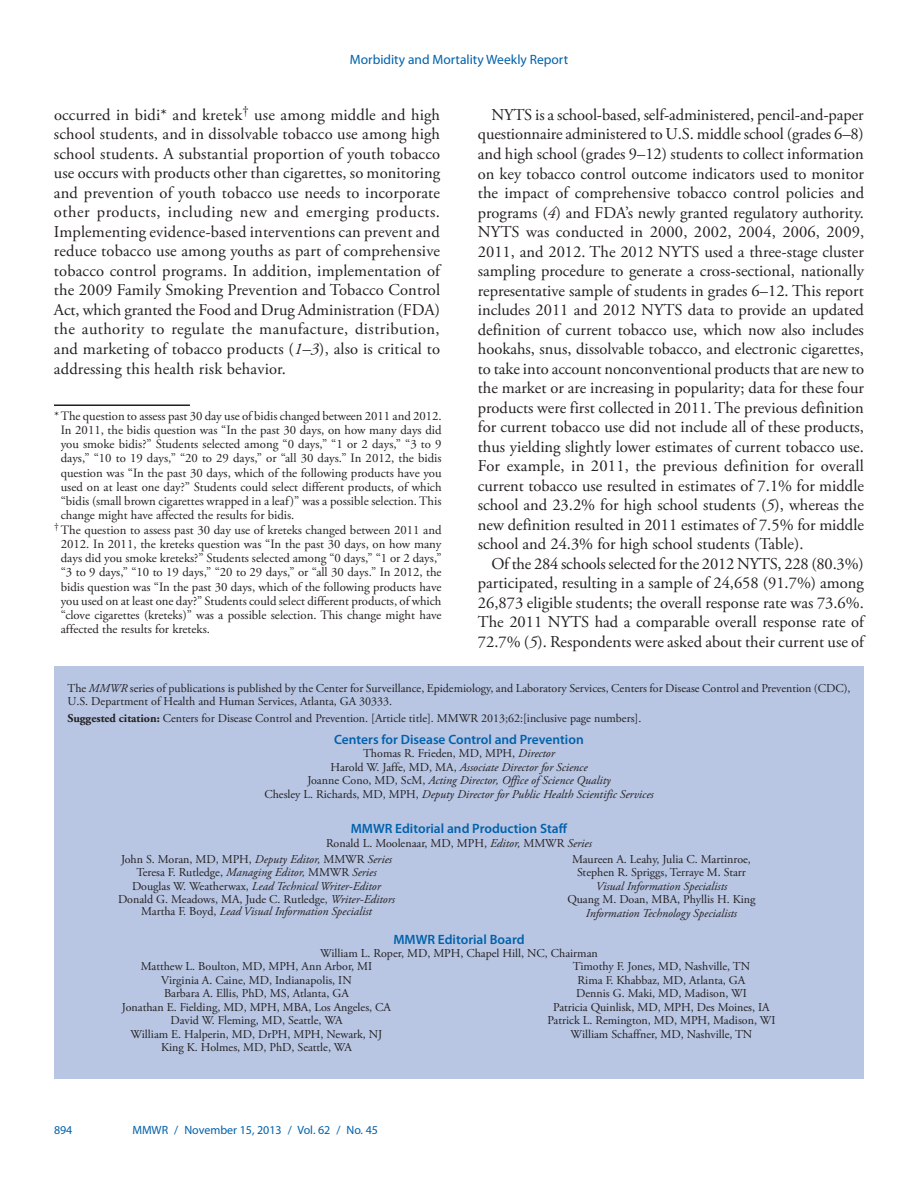
<style>
.page{position:relative;width:918px;height:1188px;background:#fff}
.page>*{position:absolute;margin:0;border:0;box-sizing:border-box;transform-origin:0 0}
.body_copy{font:16.5px/19.5px "Adobe Garamond Pro";color:#231f20;text-align:justify}
.t1{font:600 13.5px "Myriad Pro";color:#0161ab}
.t2{font:13.5px "Myriad Pro";color:#0161ab}
.footnote_w_rule_text{font:12.75px/14.2px "Adobe Garamond Pro";color:#231f20;text-align:justify}
.footnote_no_rule_tex{font:12.75px/14.2px "Adobe Garamond Pro";color:#231f20;text-align:justify}
.t3{font:12px/13.5px "Adobe Garamond Pro";color:#231f20;text-align:center}
.t4{font:italic 12px/13.5px "Adobe Garamond Pro";color:#231f20;text-align:center}
.footer_left{font:12px "Myriad Pro";color:#0161ab}
.s1{font-style:italic}
.s2{font-weight:700}
.s3{font-style:normal}
</style>
<div class="page">
<div style="left:54px;top:666px;width:810px;height:413px;background:#b8c6e3"></div>
<hr style="left:54px;top:404px;width:136px;height:2px;background:#231f20">
<p class="t2" style="left:350px;top:51px;width:220px">Morbidity and Mortality Weekly Report</p>
<p class="body_copy" style="left:54px;top:106px;width:388px">occurred in bidi* and kretek<sup>†</sup> use among middle and high school students, and in dissolvable tobacco use among high school students. A substantial proportion of youth tobacco use occurs with products other than cigarettes, so monitoring and prevention of youth tobacco use needs to incorporate other products, including new and emerging products.<br>Implementing evidence-based interventions can prevent and reduce tobacco use among youths as part of comprehensive tobacco control programs. In addition, implementation of the 2009 Family Smoking Prevention and Tobacco Control Act, which granted the Food and Drug Administration (FDA) the authority to regulate the manufacture, distribution, and marketing of tobacco products (<span class="s1">1–3</span>), also is critical to addressing this health risk behavior.</p>
<p class="body_copy" style="left:478px;top:106px;width:388px;text-indent:13px">NYTS is a school-based, self-administered, pencil-and-paper questionnaire administered to U.S. middle school (grades 6–8) and high school (grades 9–12) students to collect information on key tobacco control outcome indicators used to monitor the impact of comprehensive tobacco control policies and programs (<span class="s1">4</span>) and FDA’s newly granted regulatory authority.<br>NYTS was conducted in 2000, 2002, 2004, 2006, 2009, 2011, and 2012. The 2012 NYTS used a three-stage cluster sampling procedure to generate a cross-sectional, nationally representative sample of students in grades 6–12. This report includes 2011 and 2012 NYTS data to provide an updated definition of current tobacco use, which now also includes hookahs, snus, dissolvable tobacco, and electronic cigarettes, to take into account nonconventional products that are new to the market or are increasing in popularity; data for these four products were first collected in 2011. The previous definition for current tobacco use did not include all of these products, thus yielding slightly lower estimates of current tobacco use.<br>For example, in 2011, the previous definition for overall current tobacco use resulted in estimates of 7.1% for middle school and 23.2% for high school students (<span class="s1">5</span>), whereas the new definition resulted in 2011 estimates of 7.5% for middle school and 24.3% for high school students (Table).</p>
<p class="body_copy" style="left:478px;top:554px;width:388px;text-indent:13px">Of the 284 schools selected for the 2012 NYTS, 228 (80.3%) participated, resulting in a sample of 24,658 (91.7%) among 26,873 eligible students; the overall response rate was 73.6%.<br>The 2011 NYTS had a comparable overall response rate of 72.7% (<span class="s1">5</span>). Respondents were asked about their current use of</p>
<p class="footnote_w_rule_text" style="left:61px;top:409px;width:382px;text-indent:-7px">*The question to assess past 30 day use of bidis changed between 2011 and 2012.<br>In 2011, the bidis question was “In the past 30 days, on how many days did you smoke bidis?” Students selected among “0 days,” “1 or 2 days,” “3 to 9 days,” “10 to 19 days,” “20 to 29 days,” or “all 30 days.” In 2012, the bidis question was “In the past 30 days, which of the following products have you used on at least one day?” Students could select different products, of which “bidis (small brown cigarettes wrapped in a leaf)” was a possible selection. This change might have affected the results for bidis.</p>
<p class="footnote_no_rule_tex" style="left:61px;top:523px;width:382px;text-indent:-7px"><sup>†</sup> The question to assess past 30 day use of kreteks changed between 2011 and 2012. In 2011, the kreteks question was “In the past 30 days, on how many days did you smoke kreteks?” Students selected among “0 days,” “1 or 2 days,” “3 to 9 days,” “10 to 19 days,” “20 to 29 days,” or “all 30 days.” In 2012, the bidis question was “In the past 30 days, which of the following products have you used on at least one day?” Students could select different products, of which “clove cigarettes (kreteks)” was a possible selection. This change might have affected the results for kreteks.</p>
<p class="t3" style="left:68px;top:682px;width:785px;text-align:left">The <span class="s1">MMWR</span> series of publications is published by the Center for Surveillance, Epidemiology, and Laboratory Services, Centers for Disease Control and Prevention (CDC),<br>U.S. Department of Health and Human Services, Atlanta, GA 30333.</p>
<p class="t3" style="left:68px;top:712px;width:575px"><span class="s2">Suggested citation:</span> Centers for Disease Control and Prevention. [Article title]. MMWR 2013;62:[inclusive page numbers].</p>
<p class="t1" style="left:334px;top:731px;width:251px">Centers for Disease Control and Prevention</p>
<p class="t4" style="left:264px;top:747px;width:391px"><span class="s3">Thomas R. Frieden, MD, MPH,</span> Director<br><span class="s3">Harold W. Jaffe, MD, MA,</span> Associate Director for Science<br><span class="s3">Joanne Cono, MD, ScM,</span> Acting Director, Office of Science Quality<br><span class="s3">Chesley L. Richards, MD, MPH,</span> Deputy Director for Public Health Scientific Services</p>
<p class="t1" style="left:351px;top:820px;width:218px">MMWR Editorial and Production Staff</p>
<p class="t3" style="left:121px;top:835px;width:472px;line-height:15.9px;text-align:left;text-indent:205px">Ronald L. Moolenaar, MD, MPH, <span class="s1">Editor,</span> MMWR <span class="s1">Series<br></span>John S. Moran, MD, MPH, <span class="s1">Deputy Editor,</span> MMWR <span class="s1">Series</span></p>
<p class="t3" style="left:118px;top:866px;width:278px">Teresa F. Rutledge, <span class="s1">Managing Editor,</span> MMWR <span class="s1">Series<br></span>Douglas W. Weatherwax, <span class="s1">Lead Technical Writer-Editor<br></span>Donald G. Meadows, MA, Jude C. Rutledge, <span class="s1">Writer-Editors</span></p>
<p class="t4" style="left:141px;top:905px;width:232px"><span class="s3">Martha F. Boyd,</span> Lead Visual Information Specialist</p>
<p class="t3" style="left:572px;top:852px;width:180px">Maureen A. Leahy, Julia C. Martinroe,<br>Stephen R. Spriggs, Terraye M. Starr</p>
<p class="t4" style="left:596px;top:879px;width:133px">Visual Information Specialists</p>
<p class="t3" style="left:567px;top:893px;width:190px">Quang M. Doan, MBA, Phyllis H. King</p>
<p class="t4" style="left:586px;top:906px;width:153px">Information Technology Specialists</p>
<p class="t1" style="left:393px;top:931px;width:133px">MMWR Editorial Board</p>
<p class="t3" style="left:320px;top:947px;width:279px">William L. Roper, MD, MPH, Chapel Hill, NC, Chairman</p>
<p class="t3" style="left:141px;top:960px;width:233px">Matthew L. Boulton, MD, MPH, Ann Arbor, MI</p>
<p class="t3" style="left:161px;top:974px;width:192px">Virginia A. Caine, MD, Indianapolis, IN</p>
<p class="t3" style="left:164px;top:987px;width:186px">Barbara A. Ellis, PhD, MS, Atlanta, GA</p>
<p class="t3" style="left:122px;top:1001px;width:271px">Jonathan E. Fielding, MD, MPH, MBA, Los Angeles, CA</p>
<p class="t3" style="left:170px;top:1014px;width:174px">David W. Fleming, MD, Seattle, WA</p>
<p class="t3" style="left:131px;top:1028px;width:253px">William E. Halperin, MD, DrPH, MPH, Newark, NJ</p>
<p class="t3" style="left:161px;top:1041px;width:192px">King K. Holmes, MD, PhD, Seattle, WA</p>
<p class="t3" style="left:548px;top:960px;width:229px">Timothy F. Jones, MD, Nashville, TN<br>Rima F. Khabbaz, MD, Atlanta, GA<br>Dennis G. Maki, MD, Madison, WI<br>Patricia Quinlisk, MD, MPH, Des Moines, IA Patrick L. Remington, MD, MPH, Madison, WI William Schaffner, MD, Nashville, TN</p>
<p class="footer_left" style="left:54px;top:1123px;width:20px">894</p>
<p class="footer_left" style="left:132px;top:1123px;width:247px">MMWR / November 15, 2013 / Vol. 62 / No. 45</p>
</div>
